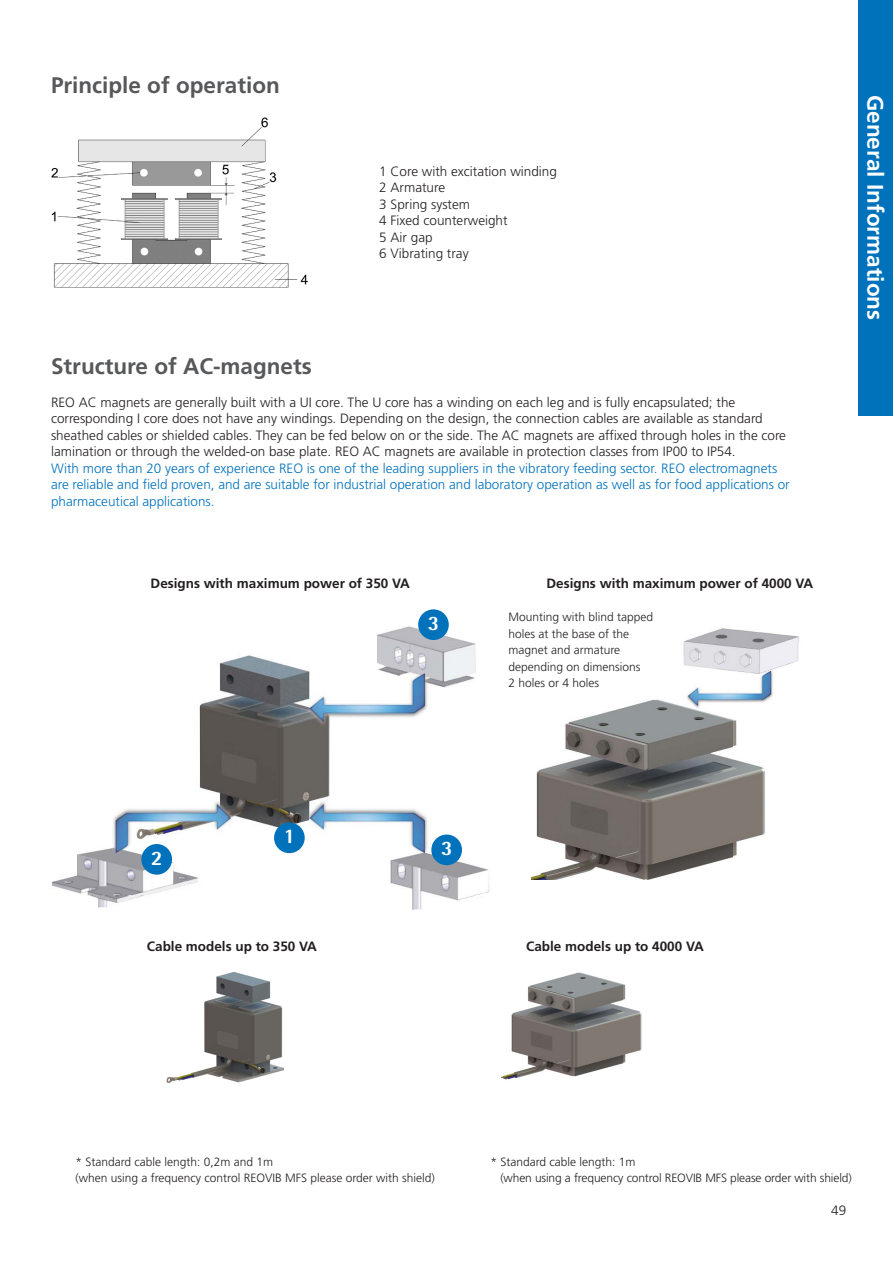
<style>
.page{position:relative;width:893px;height:1263px;background:#fff}
.page>*{position:absolute;margin:0;border:0;box-sizing:border-box;transform-origin:0 0}
.Headline_Unterseiten{font:700 22.5px "Frutiger LT Pro";color:#57585a}
.Reiter{font:700 22.5px "Frutiger LT Pro";color:#fff}
.t1{font:800 20.55px "Rotis Semi Sans Pro";color:#fff}
.Fließtext_linksbündi{font:300 13.5px/16.5px "Frutiger LT Pro";color:#231f20}
.Fließtext_linksbündi-2{font:300 13.5px/16.5px "Frutiger LT Pro";color:#0072bc}
.Fließtext_linksbündi-3{font:700 13.5px "Frutiger LT Pro";color:#231f20}
.Anmerkungen_Tabelle{font:300 12px/16.5px "Frutiger LT Pro";color:#231f20}
</style>
<div class="page">
<img style="left:51px;top:118px;width:256px;height:170px">
<img style="left:52px;top:609px;width:438px;height:301px">
<img style="left:531px;top:628px;width:268px;height:251px">
<img style="left:166px;top:971px;width:118px;height:113px">
<img style="left:500px;top:972px;width:142px;height:108px">
<div style="left:274px;top:822px;width:31px;height:31px;background:#0072bc;border-radius:50%"></div>
<div style="left:141px;top:844px;width:31px;height:31px;background:#0072bc;border-radius:50%"></div>
<div style="left:418px;top:609px;width:31px;height:31px;background:#0072bc;border-radius:50%"></div>
<div style="left:431px;top:834px;width:31px;height:31px;background:#0072bc;border-radius:50%"></div>
<div style="left:859px;top:0;width:34px;height:415px;background:#0072bc"></div>
<p class="Headline_Unterseiten" style="left:51px;top:72px;width:230px">Principle of operation</p>
<p class="Fließtext_linksbündi" style="left:379px;top:163px;width:179px">1 Core with excitation winding</p>
<p class="Fließtext_linksbündi" style="left:379px;top:179px;width:67px">2 Armature</p>
<p class="Fließtext_linksbündi" style="left:379px;top:196px;width:92px">3 Spring system</p>
<p class="Fließtext_linksbündi" style="left:379px;top:212px;width:130px">4 Fixed counterweight</p>
<p class="Fließtext_linksbündi" style="left:379px;top:229px;width:55px">5 Air gap</p>
<p class="Fließtext_linksbündi" style="left:379px;top:245px;width:91px">6 Vibrating tray</p>
<p class="Headline_Unterseiten" style="left:51px;top:352px;width:262px">Structure of AC-magnets</p>
<p class="Fließtext_linksbündi" style="left:51px;top:394px;width:736px">REO AC magnets are generally built with a UI core. The U core has a winding on each leg and is fully encapsulated; the corresponding I core does not have any windings. Depending on the design, the connection cables are available as standard sheathed cables or shielded cables. They can be fed below on or the side. The AC magnets are affixed through holes in the core lamination or through the welded-on base plate. REO AC magnets are available in protection classes from IP00 to IP54.</p>
<p class="Fließtext_linksbündi-2" style="left:51px;top:460px;width:740px">With more than 20 years of experience REO is one of the leading suppliers in the vibratory feeding sector. REO electromagnets are reliable and field proven, and are suitable for industrial operation and laboratory operation as well as for food applications or pharmaceutical applications.</p>
<p class="Fließtext_linksbündi-3" style="left:151px;top:575px;width:261px">Designs with maximum power of 350 VA</p>
<p class="t1" style="left:428px;top:610px;width:13px">3</p>
<p class="Fließtext_linksbündi-3" style="left:546px;top:575px;width:268px">Designs with maximum power of 4000 VA</p>
<p class="Anmerkungen_Tabelle" style="left:508px;top:609px;width:146px">Mounting with blind tapped</p>
<p class="Anmerkungen_Tabelle" style="left:508px;top:625px;width:122px">holes at the base of the</p>
<p class="Anmerkungen_Tabelle" style="left:508px;top:642px;width:113px">magnet and armature</p>
<p class="Anmerkungen_Tabelle" style="left:508px;top:658px;width:134px">depending on dimensions</p>
<p class="Anmerkungen_Tabelle" style="left:508px;top:675px;width:92px">2 holes or 4 holes</p>
<p class="Reiter" style="left:889px;top:95px;width:227px;rotate:90deg">General Informations</p>
<p class="t1" style="left:151px;top:845px;width:13px">2</p>
<p class="t1" style="left:284px;top:823px;width:13px">1</p>
<p class="t1" style="left:441px;top:835px;width:13px">3</p>
<p class="Fließtext_linksbündi-3" style="left:147px;top:938px;width:172px">Cable models up to 350 VA</p>
<p class="Fließtext_linksbündi-3" style="left:526px;top:938px;width:179px">Cable models up to 4000 VA</p>
<p class="Anmerkungen_Tabelle" style="left:75px;top:1153px;width:199px">* Standard cable length: 0,2m and 1m</p>
<p class="Anmerkungen_Tabelle" style="left:75px;top:1170px;width:361px">(when using a frequency control REOVIB MFS please order with shield)</p>
<p class="Anmerkungen_Tabelle" style="left:500px;top:1153px;width:353px;text-indent:-10px">* Standard cable length: 1m<br>(when using a frequency control REOVIB MFS please order with shield)</p>
<p class="Fließtext_linksbündi" style="left:831px;top:1202px;width:17px">49</p>
</div>
